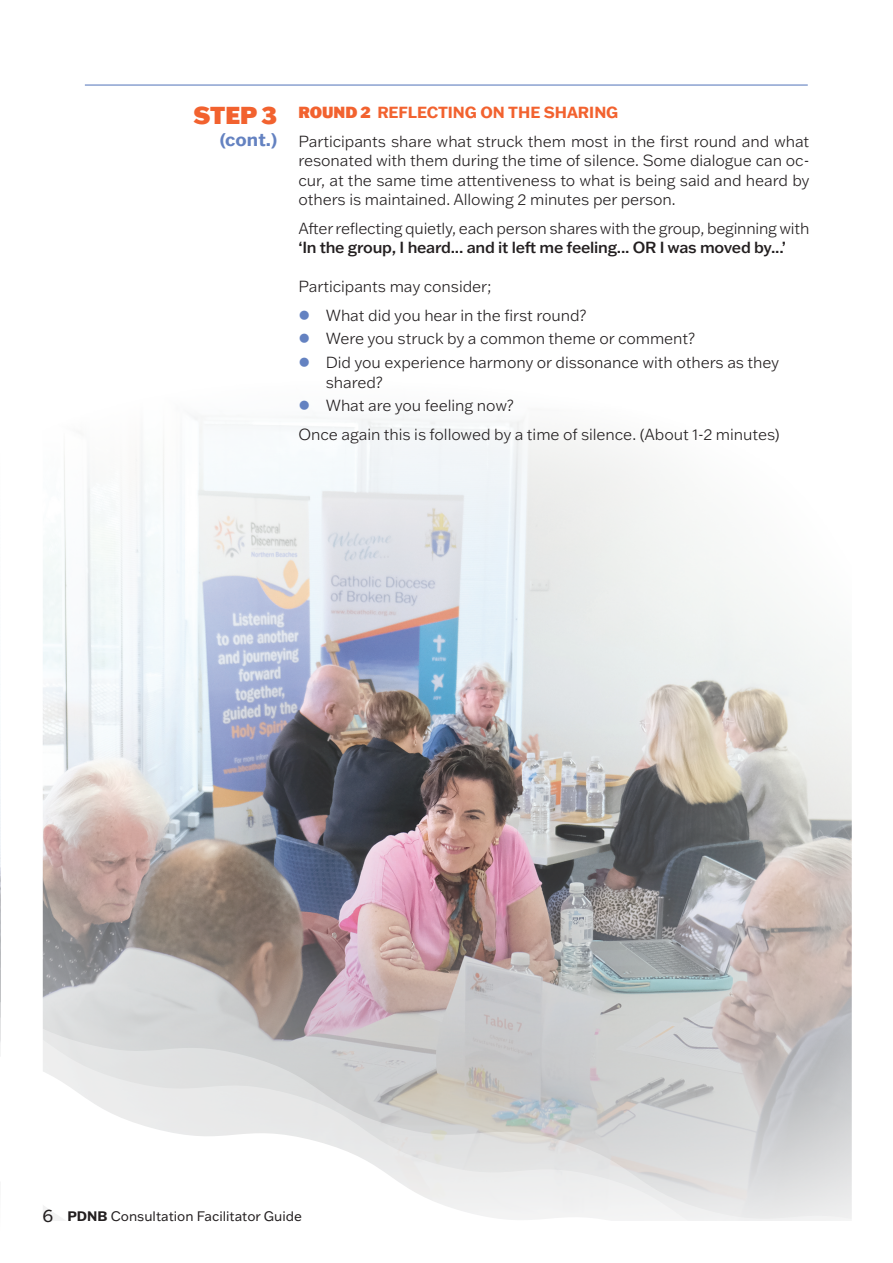
<style>
.page{position:relative;width:893px;height:1263px;background:#fff}
.page>*{position:absolute;margin:0;border:0;box-sizing:border-box;transform-origin:0 0}
.t1{font:900 24px "Franklin Gothic ATF";color:#f2622f}
.t2{font:700 18px "Franklin Gothic ATF";color:#6482c1}
.t3{font:300 15.75px/19.5px "Franklin Gothic ATF";letter-spacing:-.005em;color:#231f20}
.t4{font:500 15.75px "Franklin Gothic ATF";letter-spacing:-.015em;color:#231f20}
.t5{font:13.5px "Franklin Gothic ATF";color:#231f20}
.s1{font-weight:900;color:#f2622f}
.s2{font-weight:700;color:#f2622f}
.s3{color:#6482c1}
.s4{font-size:18px}
.s5{font-weight:700}
</style>
<div class="page">
<img style="left:0;top:415px;width:850px;height:557px">
<svg style="left:0;top:974px;width:852px;height:247px"></svg>
<hr style="left:85px;top:84px;width:723px;height:2px;background:#6482c1">
<h1 class="t1" style="left:194px;top:99px;width:85px">STEP 3</h1>
<p class="t2" style="left:220px;top:127px;width:59px">(cont.)</p>
<p class="t3" style="left:298px;top:98px;width:512px;line-height:28.5px"><span class="s1">ROUND 2</span> <span class="s2">REFLECTING ON THE SHARING<br></span>Participants share what struck them most in the first round and what</p>
<p class="t3" style="left:298px;top:150px;width:513px;text-align:justify">resonated with them during the time of silence. Some dialogue can oc&shy;cur, at the same time attentiveness to what is being said and heard by others is maintained. Allowing 2 minutes per person.</p>
<p class="t3" style="left:298px;top:218px;width:512px">After reflecting quietly, each person shares with the group, beginning with</p>
<p class="t4" style="left:298px;top:237px;width:489px">‘In the group, I heard... and it left me feeling... OR I was moved by...’</p>
<p class="t3" style="left:298px;top:276px;width:195px">Participants may consider;</p>
<p class="t3" style="left:298px;top:305px;width:290px"><span class="s3">●</span> What did you hear in the first round?</p>
<p class="t3" style="left:298px;top:329px;width:398px"><span class="s3">●</span> Were you struck by a common theme or comment?</p>
<p class="t3" style="left:326px;top:352px;width:455px;text-indent:-27px"><span class="s3">●</span> Did you experience harmony or dissonance with others as they shared?</p>
<p class="t3" style="left:298px;top:391px;width:483px;line-height:28.5px"><span class="s3">●</span> What are you feeling now?<br>Once again this is followed by a time of silence. (About 1-2 minutes)</p>
<p class="t5" style="left:43px;top:1207px;width:261px"><span class="s4">6</span> <span class="s5">PDNB</span> Consultation Facilitator Guide</p>
</div>
